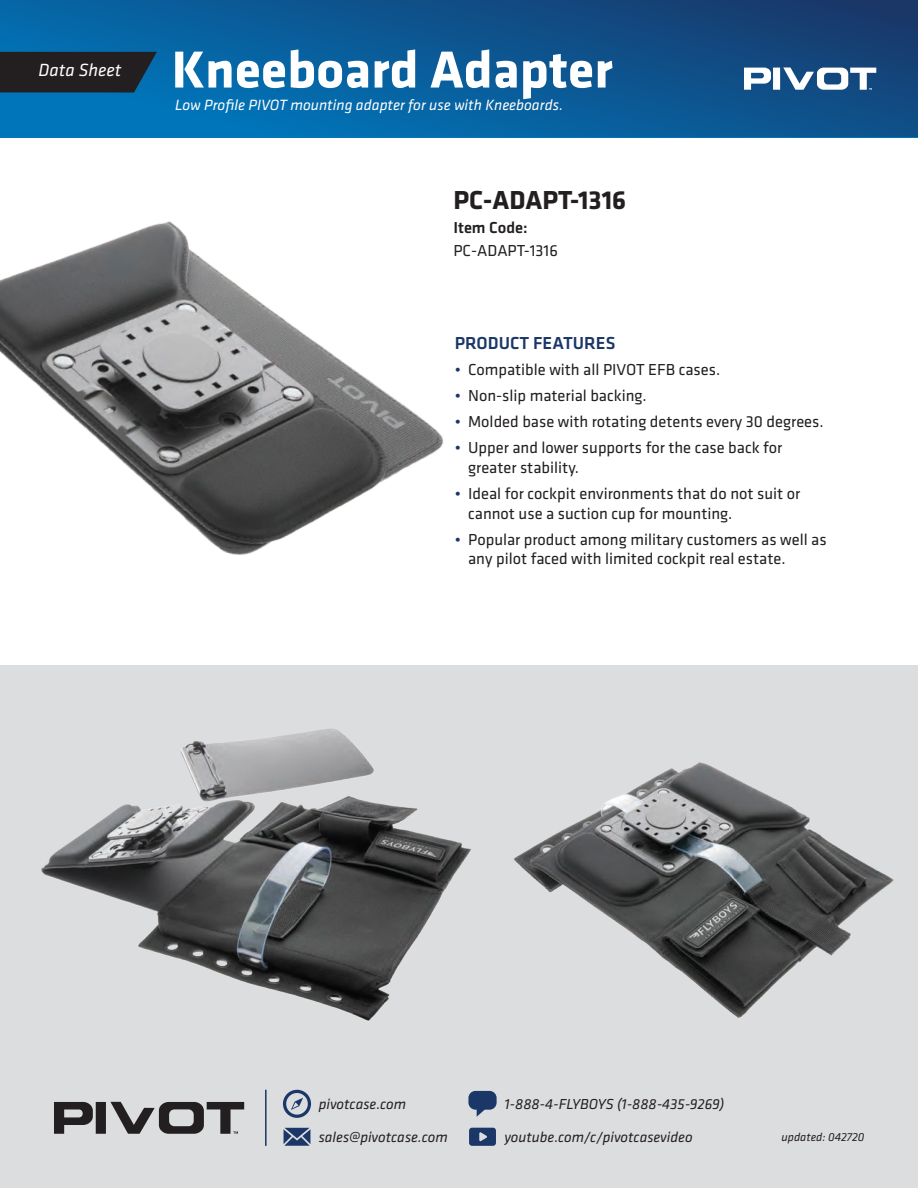
<style>
.page{position:relative;width:918px;height:1188px;background:#fff}
.page>*{position:absolute;margin:0;border:0;box-sizing:border-box;transform-origin:0 0}
.t1{font:700 53.85px "Klavika";color:#fff}
.t2{font:700 27px "Klavika";color:#231f20}
.t3{font:italic 18.3px "Klavika";color:#fff}
.t4{font:500 18px "Klavika";color:#1a3768}
.t5{font:16.5px/19.5px "Klavika";color:#231f20}
.t6{font:500 16.5px "Klavika";color:#231f20}
.t7{font:italic 15.45px "Klavika";color:#fff}
.t8{font:italic 15px "Klavika";color:#231f20}
.t9{font:italic 12px "Klavika";color:#231f20}
.s1{color:#1a3768}
</style>
<div class="page">
<img style="left:0;top:137px;width:487px;height:418px">
<svg style="left:0;top:0;width:918px;height:136px;background:#0b5996"></svg>
<div style="left:0;top:665px;width:918px;height:523px;background:#dcddde"></div>
<svg style="left:54px;top:1102px;width:39px;height:32px"></svg>
<div style="left:96px;top:1102px;width:10px;height:32px;background:#231f20"></div>
<svg style="left:110px;top:1102px;width:134px;height:32px"></svg>
<svg style="left:284px;top:1128px;width:26px;height:18px"></svg>
<svg style="left:283px;top:1090px;width:28px;height:28px"></svg>
<svg style="left:468px;top:1091px;width:29px;height:26px"></svg>
<svg style="left:469px;top:1128px;width:27px;height:18px"></svg>
<hr style="left:265px;top:1090px;width:2px;height:56px;background:#1a3768">
<svg style="left:0;top:52px;width:157px;height:40px;background:#20242a"></svg>
<img style="left:41px;top:728px;width:430px;height:293px">
<img style="left:514px;top:762px;width:380px;height:256px">
<svg style="left:744px;top:68px;width:27px;height:22px"></svg>
<div style="left:773px;top:68px;width:7px;height:22px;background:#fff"></div>
<svg style="left:783px;top:68px;width:93px;height:22px"></svg>
<p class="t3" style="left:39px;top:60px;width:84px">Data Sheet</p>
<h1 class="t1" style="left:172px;top:40px;width:443px">Kneeboard Adapter</h1>
<p class="t7" style="left:175px;top:96px;width:389px">Low Profile PIVOT mounting adapter for use with Kneeboards.</p>
<h2 class="t2" style="left:453px;top:186px;width:174px">PC-ADAPT-1316</h2>
<p class="t6" style="left:453px;top:219px;width:76px">Item Code:</p>
<p class="t5" style="left:453px;top:241px;width:106px">PC-ADAPT-1316</p>
<p class="t4" style="left:455px;top:333px;width:162px">PRODUCT FEATURES</p>
<p class="t5" style="left:455px;top:360px;width:267px"><span class="s1">•</span> Compatible with all PIVOT EFB cases.</p>
<p class="t5" style="left:455px;top:386px;width:194px"><span class="s1">•</span> Non-slip material backing.</p>
<p class="t5" style="left:455px;top:412px;width:371px"><span class="s1">•</span> Molded base with rotating detents every 30 degrees.</p>
<p class="t5" style="left:468px;top:438px;width:316px;text-indent:-13px"><span class="s1">•</span> Upper and lower supports for the case back for greater stability.</p>
<p class="t5" style="left:468px;top:484px;width:334px;text-indent:-13px"><span class="s1">•</span> Ideal for cockpit environments that do not suit or cannot use a suction cup for mounting.</p>
<p class="t5" style="left:468px;top:530px;width:360px;text-indent:-13px"><span class="s1">•</span> Popular product among military customers as well as any pilot faced with limited cockpit real estate.</p>
<p class="t8" style="left:319px;top:1095px;width:89px">pivotcase.com</p>
<p class="t8" style="left:319px;top:1128px;width:131px">sales@pivotcase.com</p>
<p class="t8" style="left:504px;top:1095px;width:221px">1-888-4-FLYBOYS (1-888-435-9269)</p>
<p class="t8" style="left:504px;top:1128px;width:190px">youtube.com/c/pivotcasevideo</p>
<p class="t9" style="left:782px;top:1130px;width:85px">updated: 042720</p>
</div>
